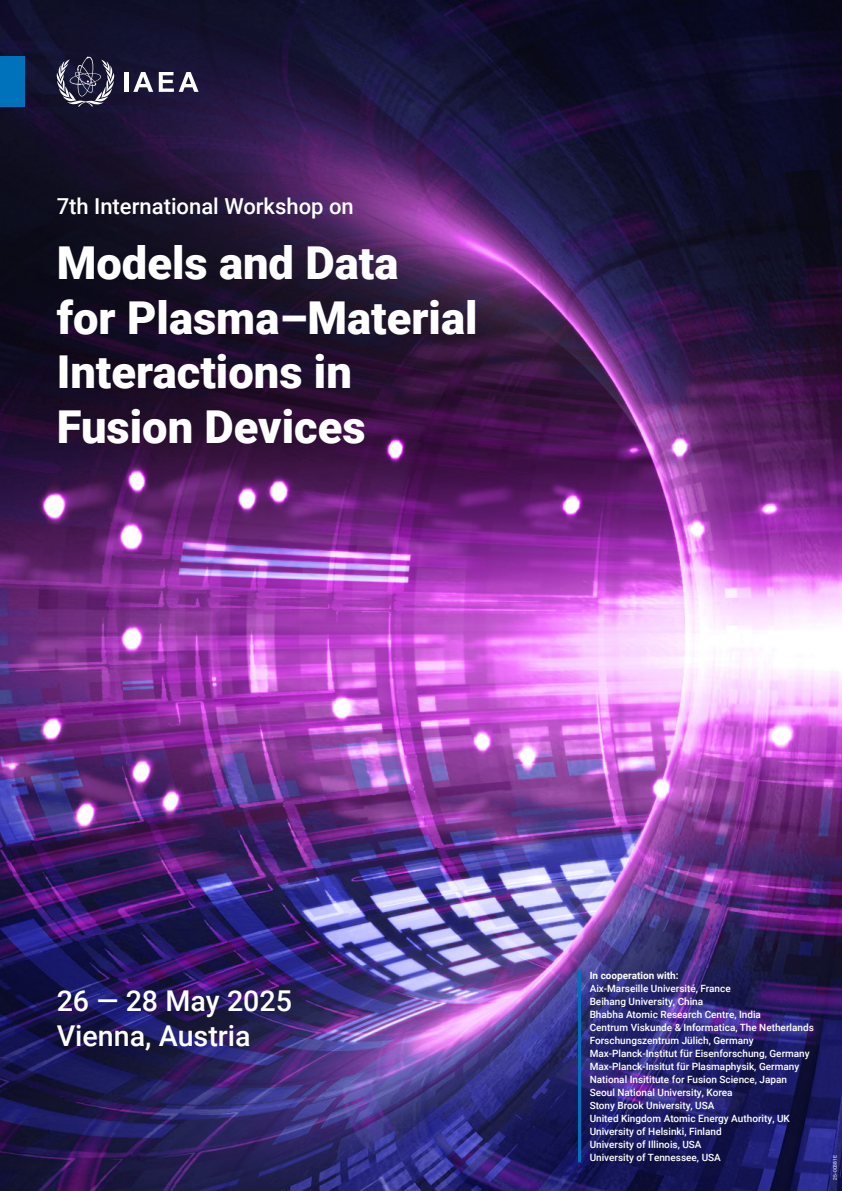
<style>
.page{position:relative;width:842px;height:1191px;background:#fff}
.page>*{position:absolute;margin:0;border:0;box-sizing:border-box;transform-origin:0 0}
.t1{font:900 45.3px/54.4px "Roboto";color:#fff}
.t2{font:500 28.7px/34.4px "Roboto";color:#fff}
.t3{font:500 22px "Roboto";color:#fff}
.t4{font:500 10px/13px "Roboto";color:#fff}
.t5{font:700 10px "Roboto";color:#fff}
.t6{font:5px "Helvetica Neue LTW1 G";color:#fff}
</style>
<div class="page">
<img style="left:0;top:0;width:842px;height:1191px">
<svg style="left:57px;top:57px;width:58px;height:50px"></svg>
<hr style="left:124px;top:72px;width:4px;height:20px;background:#fff">
<svg style="left:133px;top:72px;width:20px;height:20px"></svg>
<svg style="left:159px;top:72px;width:40px;height:20px"></svg>
<div style="left:0;top:57px;width:24px;height:50px;background:#0072bc"></div>
<hr style="left:578px;top:970px;width:3px;height:192px;background:#0072bc">
<h3 class="t3" style="left:57px;top:190px;width:299px">7th International Workshop on</h3>
<h1 class="t1" style="left:57px;top:234px;width:422px">Models and Data<br>for Plasma–Material<br>Interactions in<br>Fusion Devices</h1>
<h2 class="t2" style="left:57px;top:982px;width:237px">26 — 28 May 2025<br>Vienna, Austria</h2>
<p class="t5" style="left:590px;top:968px;width:90px">In cooperation with:</p>
<p class="t4" style="left:590px;top:981px;width:226px">Aix-Marseille Université, France<br>Beihang University, China<br>Bhabha Atomic Research Centre, India<br>Centrum Viskunde &amp; Informatica, The Netherlands Forschungszentrum Jülich, Germany Max-Planck-Institut für Eisenforschung, Germany Max-Planck-Insitut für Plasmaphysik, Germany National Insititute for Fusion Science, Japan Seoul National University, Korea<br>Stony Brook University, USA<br>United Kingdom Atomic Energy Authority, UK University of Helsinki, Finland<br>University of Illinois, USA<br>University of Tennessee, USA</p>
<p class="t6" style="left:832px;top:1179px;width:26px;rotate:-90deg">25-00381E</p>
</div>
